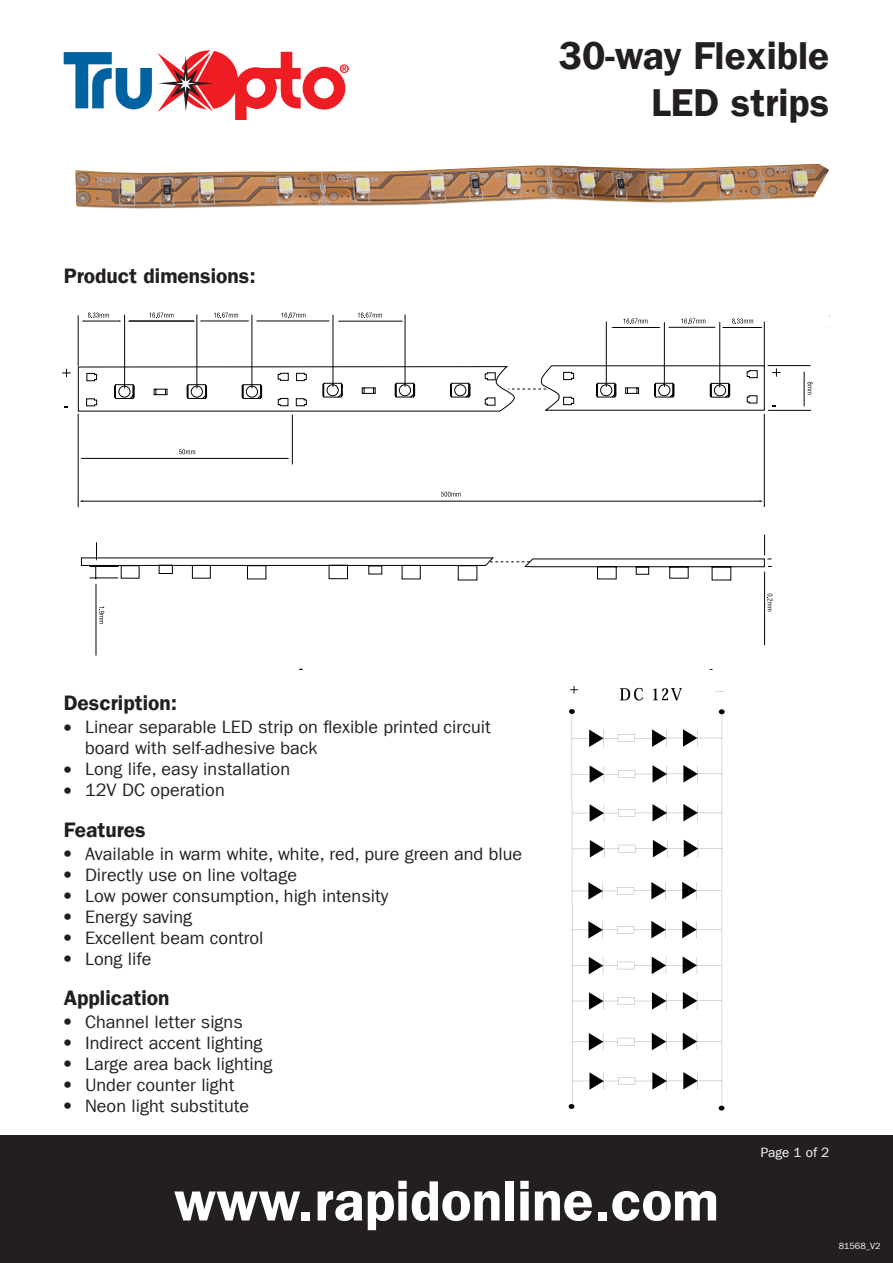
<style>
.page{position:relative;width:893px;height:1263px;background:#fff}
.page>*{position:absolute;margin:0;border:0;box-sizing:border-box;transform-origin:0 0}
.t1{font:57px "Franklin Gothic LT Com Dm";color:#fff}
.t2{font:39px/46.5px "Franklin Gothic LT Com Dm";color:#231f20;text-align:right}
.t3{font:21px "Franklin Gothic LT Com Dm";color:#231f20}
.t4{font:18px/21px "Franklin Gothic LT Com";color:#231f20}
.t5{font:13.5px "Franklin Gothic LT Com";color:#fff}
.t6{font:9px "Franklin Gothic LT Com";color:#fff}
.s1{font-family:"Times";font-size:22.5px}
</style>
<div class="page">
<div style="left:0;top:1135px;width:893px;height:128px;background:#231f20"></div>
<div style="left:179px;top:50px;width:59px;height:59px;background:#ee1d23;border-radius:50%"></div>
<svg style="left:64px;top:50px;width:162px;height:62px"></svg>
<svg style="left:235px;top:52px;width:114px;height:67px"></svg>
<svg style="left:78px;top:365px;width:687px;height:47px"></svg>
<svg style="left:62px;top:369px;width:9px;height:8px"></svg>
<hr style="left:78px;top:315px;width:1px;height:51px;background:#040503">
<hr style="left:124px;top:315px;width:1px;height:73px;background:#040503">
<hr style="left:197px;top:314px;width:1px;height:74px;background:#040503">
<hr style="left:252px;top:315px;width:1px;height:73px;background:#040503">
<hr style="left:333px;top:315px;width:1px;height:72px;background:#040503">
<hr style="left:405px;top:314px;width:1px;height:73px;background:#040503">
<hr style="left:606px;top:322px;width:1px;height:65px;background:#040503">
<hr style="left:664px;top:322px;width:1px;height:65px;background:#040503">
<hr style="left:719px;top:322px;width:1px;height:65px;background:#040503">
<hr style="left:764px;top:322px;width:1px;height:44px;background:#040503">
<hr style="left:768px;top:365px;width:43px;height:1px;background:#040503">
<hr style="left:768px;top:410px;width:43px;height:1px;background:#040503">
<svg style="left:772px;top:368px;width:9px;height:9px"></svg>
<hr style="left:764px;top:414px;width:1px;height:93px;background:#040503">
<hr style="left:292px;top:415px;width:1px;height:49px;background:#040503">
<hr style="left:78px;top:414px;width:1px;height:93px;background:#040503">
<hr style="left:83px;top:321px;width:37px;height:1px;background:#040503">
<hr style="left:130px;top:321px;width:63px;height:1px;background:#040503">
<svg style="left:119px;top:320px;width:12px;height:2px"></svg>
<hr style="left:201px;top:321px;width:47px;height:1px;background:#040503">
<hr style="left:257px;top:321px;width:72px;height:1px;background:#040503">
<hr style="left:339px;top:321px;width:63px;height:1px;background:#040503">
<hr style="left:612px;top:327px;width:47px;height:1px;background:#040503">
<hr style="left:669px;top:327px;width:46px;height:1px;background:#040503">
<hr style="left:723px;top:327px;width:38px;height:1px;background:#040503">
<hr style="left:804px;top:372px;width:1px;height:34px;background:#040503">
<hr style="left:82px;top:458px;width:206px;height:1px;background:#040503">
<hr style="left:82px;top:501px;width:678px;height:1px;background:#040503">
<svg style="left:732px;top:318px;width:21px;height:6px"></svg>
<svg style="left:807px;top:382px;width:5px;height:13px"></svg>
<svg style="left:767px;top:594px;width:5px;height:17px"></svg>
<svg style="left:681px;top:318px;width:24px;height:6px"></svg>
<svg style="left:623px;top:318px;width:25px;height:6px"></svg>
<svg style="left:358px;top:313px;width:24px;height:5px"></svg>
<svg style="left:281px;top:313px;width:24px;height:5px"></svg>
<svg style="left:214px;top:313px;width:24px;height:5px"></svg>
<svg style="left:149px;top:313px;width:24px;height:5px"></svg>
<svg style="left:81px;top:313px;width:28px;height:9px"></svg>
<svg style="left:179px;top:449px;width:16px;height:5px"></svg>
<svg style="left:441px;top:492px;width:20px;height:5px"></svg>
<hr style="left:96px;top:585px;width:1px;height:71px;background:#040503">
<hr style="left:764px;top:572px;width:1px;height:73px;background:#040503">
<svg style="left:81px;top:534px;width:691px;height:51px"></svg>
<svg style="left:99px;top:606px;width:5px;height:18px"></svg>
<img style="left:568px;top:685px;width:157px;height:426px">
<img style="left:75px;top:164px;width:754px;height:45px">
<p class="t3" style="left:64px;top:264px;width:193px">Product dimensions:</p>
<h2 class="t2" style="left:559px;top:33px;width:272px">30-way Flexible<br>LED strips</h2>
<p class="t3" style="left:64px;top:691px;width:115px">Description:</p>
<p class="t4" style="left:85px;top:717px;width:407px;text-indent:-21px"><span class="s1">•</span> Linear separable LED strip on flexible printed circuit board with self-adhesive back</p>
<p class="t4" style="left:64px;top:759px;width:228px"><span class="s1">•</span> Long life, easy installation</p>
<p class="t4" style="left:64px;top:780px;width:162px"><span class="s1">•</span> 12V DC operation</p>
<p class="t3" style="left:64px;top:817px;width:83px">Features</p>
<p class="t4" style="left:64px;top:843px;width:460px"><span class="s1">•</span> Available in warm white, white, red, pure green and blue</p>
<p class="t4" style="left:64px;top:864px;width:235px"><span class="s1">•</span> Directly use on line voltage</p>
<p class="t4" style="left:64px;top:885px;width:326px"><span class="s1">•</span> Low power consumption, high intensity</p>
<p class="t4" style="left:64px;top:906px;width:130px"><span class="s1">•</span> Energy saving</p>
<p class="t4" style="left:64px;top:927px;width:201px"><span class="s1">•</span> Excellent beam control</p>
<p class="t4" style="left:64px;top:948px;width:89px"><span class="s1">•</span> Long life</p>
<p class="t3" style="left:64px;top:985px;width:107px">Application</p>
<p class="t4" style="left:64px;top:1011px;width:180px"><span class="s1">•</span> Channel letter signs</p>
<p class="t4" style="left:64px;top:1032px;width:200px"><span class="s1">•</span> Indirect accent lighting</p>
<p class="t4" style="left:64px;top:1053px;width:210px"><span class="s1">•</span> Large area back lighting</p>
<p class="t4" style="left:64px;top:1074px;width:172px"><span class="s1">•</span> Under counter light</p>
<p class="t4" style="left:64px;top:1095px;width:187px"><span class="s1">•</span> Neon light substitute</p>
<h1 class="t1" style="left:174px;top:1167px;width:546px">www.rapidonline.com</h1>
<p class="t5" style="left:761px;top:1145px;width:70px">Page 1 of 2</p>
<p class="t6" style="left:839px;top:1241px;width:43px">81568_V2</p>
</div>
